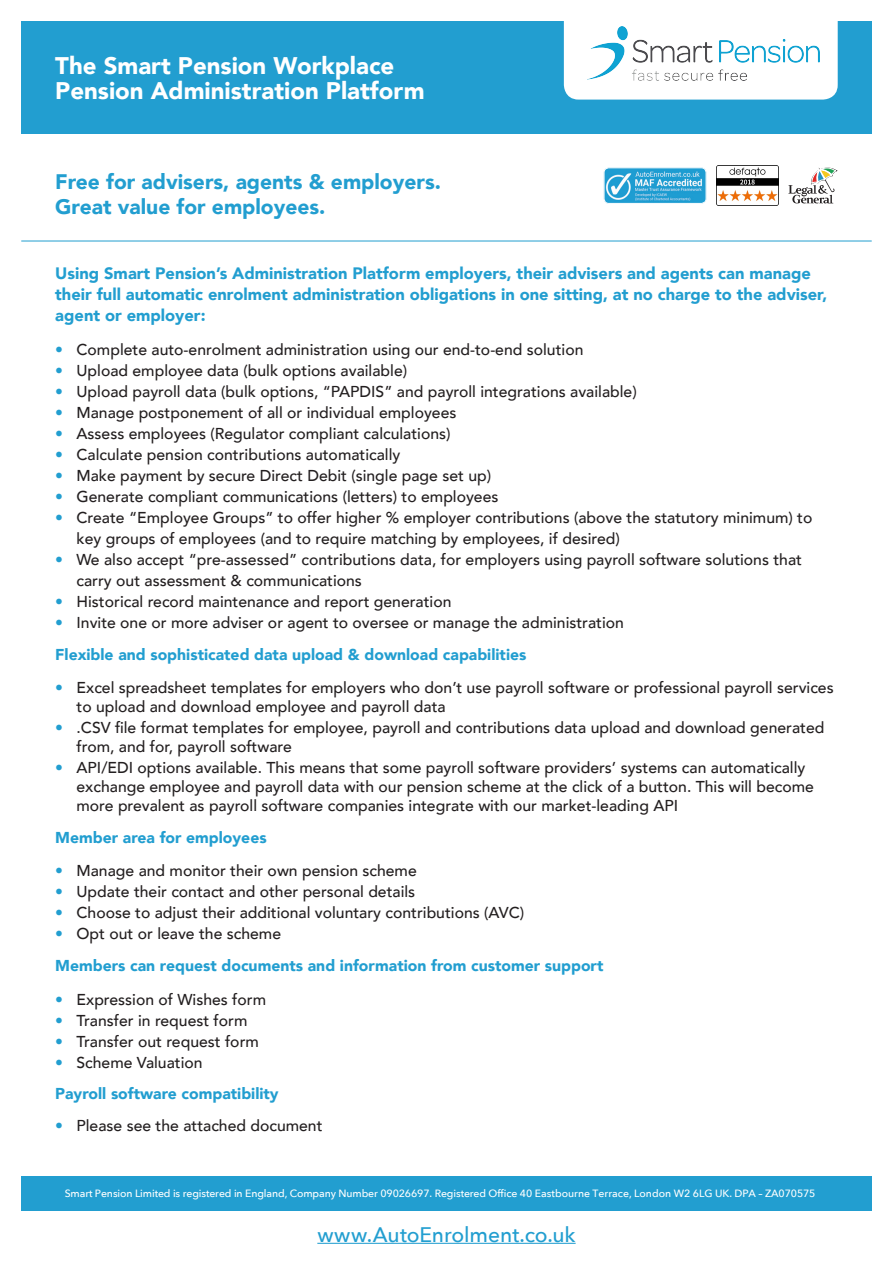
<style>
.page{position:relative;width:893px;height:1263px;background:#fff}
.page>*{position:absolute;margin:0;border:0;box-sizing:border-box;transform-origin:0 0}
.t1{font:900 24px/25.5px "Avenir";color:#fff}
.t2{font:900 21px/25.2px "Avenir";color:#229ed0}
.t3{font:500 21px "Avenir Next";letter-spacing:-.005em;color:#229ed0}
.t4{font:900 16.5px/21px "Avenir";color:#229ed0}
.t5{font:500 15.75px/18.9px "Avenir";color:#231f20}
.t6{font:900 15.75px/31.7px "Avenir";color:#229ed0}
.t7{font:500 10.5px "Avenir Next";letter-spacing:-.01em;color:#fff}
.s1{color:#229ed0}
.s2{font-weight:900;color:#229ed0}
.s3{font-weight:500}
.s4{font-weight:500;color:#231f20}
</style>
<div class="page">
<div style="left:21px;top:21px;width:851px;height:113px;background:#229ed0"></div>
<div style="left:21px;top:1177px;width:851px;height:34px;background:#229ed0"></div>
<div style="left:564px;top:21px;width:274px;height:79px;background:#fff"></div>
<hr style="left:317px;top:1243px;width:259px;height:1px;background:#229ed0">
<hr style="left:21px;top:241px;width:851px;height:1px;background:#229ed0">
<svg style="left:788px;top:168px;width:50px;height:35px"></svg>
<img style="left:604px;top:168px;width:102px;height:36px">
<div style="left:604px;top:168px;width:102px;height:36px;border:1px solid #fff;border-radius:5px"></div>
<img style="left:588px;top:27px;width:231px;height:53px">
<img style="left:716px;top:166px;width:62px;height:39px">
<h1 class="t1" style="left:55px;top:52px;width:371px">The Smart Pension Workplace<br>Pension Administration Platform</h1>
<h2 class="t2" style="left:55px;top:168px;width:387px">Free for advisers, agents &amp; employers.<br>Great value for employees.</h2>
<p class="t4" style="left:55px;top:263px;width:774px">Using Smart Pension’s Administration Platform employers, their advisers and agents can manage their full automatic enrolment administration obligations in one sitting, at no charge to the adviser, agent or employer:</p>
<p class="t5" style="left:55px;top:339px;width:530px"><span class="s1">•</span> Complete auto-enrolment administration using our end-to-end solution</p>
<p class="t5" style="left:55px;top:360px;width:353px"><span class="s1">•</span> Upload employee data (bulk options available)</p>
<p class="t5" style="left:55px;top:381px;width:583px"><span class="s1">•</span> Upload payroll data (bulk options, “PAPDIS” and payroll integrations available)</p>
<p class="t5" style="left:55px;top:402px;width:403px"><span class="s1">•</span> Manage postponement of all or individual employees</p>
<p class="t5" style="left:55px;top:423px;width:397px"><span class="s1">•</span> Assess employees (Regulator compliant calculations)</p>
<p class="t5" style="left:55px;top:444px;width:347px"><span class="s1">•</span> Calculate pension contributions automatically</p>
<p class="t5" style="left:55px;top:465px;width:437px"><span class="s1">•</span> Make payment by secure Direct Debit (single page set up)</p>
<p class="t5" style="left:55px;top:486px;width:445px"><span class="s1">•</span> Generate compliant communications (letters) to employees</p>
<p class="t5" style="left:77px;top:506px;width:737px;line-height:21px;text-indent:-21px"><span class="s1">•</span> Create “Employee Groups” to offer higher % employer contributions (above the statutory minimum) to key groups of employees (and to require matching by employees, if desired)</p>
<p class="t5" style="left:77px;top:548px;width:727px;line-height:21px;text-indent:-21px"><span class="s1">•</span> We also accept “pre-assessed” contributions data, for employers using payroll software solutions that carry out assessment &amp; communications</p>
<p class="t5" style="left:55px;top:591px;width:398px"><span class="s1">•</span> Historical record maintenance and report generation</p>
<p class="t5" style="left:55px;top:606px;width:570px;line-height:31.7px"><span class="s1">•</span> Invite one or more adviser or agent to oversee or manage the administration<br><span class="s2">Flexible and sophisticated data upload &amp; download capabilities</span></p>
<p class="t5" style="left:77px;top:678px;width:759px;text-indent:-21px"><span class="s1">•</span> Excel spreadsheet templates for employers who don’t use payroll software or professional payroll services to upload and download employee and payroll data</p>
<p class="t5" style="left:77px;top:717px;width:749px;text-indent:-21px"><span class="s1">•</span> .CSV file format templates for employee, payroll and contributions data upload and download generated from, and for, payroll software</p>
<p class="t5" style="left:77px;top:757px;width:739px;text-indent:-21px"><span class="s1">•</span> API/EDI options available. This means that some payroll software providers’ systems can automatically exchange employee and payroll data with our pension scheme at the click of a button. This will become more prevalent as payroll software companies integrate with our market-leading API</p>
<p class="t6" style="left:55px;top:821px;width:213px">Member area for employees</p>
<p class="t5" style="left:55px;top:861px;width:363px"><span class="s1">•</span> Manage and monitor their own pension scheme</p>
<p class="t5" style="left:55px;top:882px;width:361px"><span class="s1">•</span> Update their contact and other personal details</p>
<p class="t5" style="left:55px;top:903px;width:470px"><span class="s1">•</span> Choose to adjust their additional voluntary contributions (AVC)</p>
<p class="t6" style="left:55px;top:918px;width:550px"><span class="s3">•</span> <span class="s4">Opt out or leave the scheme<br></span>Members can request documents and information from customer support</p>
<p class="t5" style="left:55px;top:989px;width:212px"><span class="s1">•</span> Expression of Wishes form</p>
<p class="t5" style="left:55px;top:1010px;width:194px"><span class="s1">•</span> Transfer in request form</p>
<p class="t5" style="left:55px;top:1031px;width:205px"><span class="s1">•</span> Transfer out request form</p>
<p class="t6" style="left:55px;top:1046px;width:225px"><span class="s3">•</span> <span class="s4">Scheme Valuation<br></span>Payroll software compatibility</p>
<p class="t5" style="left:55px;top:1115px;width:269px"><span class="s1">•</span> Please see the attached document</p>
<p class="t7" style="left:65px;top:1184px;width:752px">Smart Pension Limited is registered in England, Company Number 09026697. Registered Office 40 Eastbourne Terrace, London W2 6LG UK. DPA – ZA070575</p>
<h2 class="t3" style="left:317px;top:1216px;width:260px">www.AutoEnrolment.co.uk</h2>
</div>
